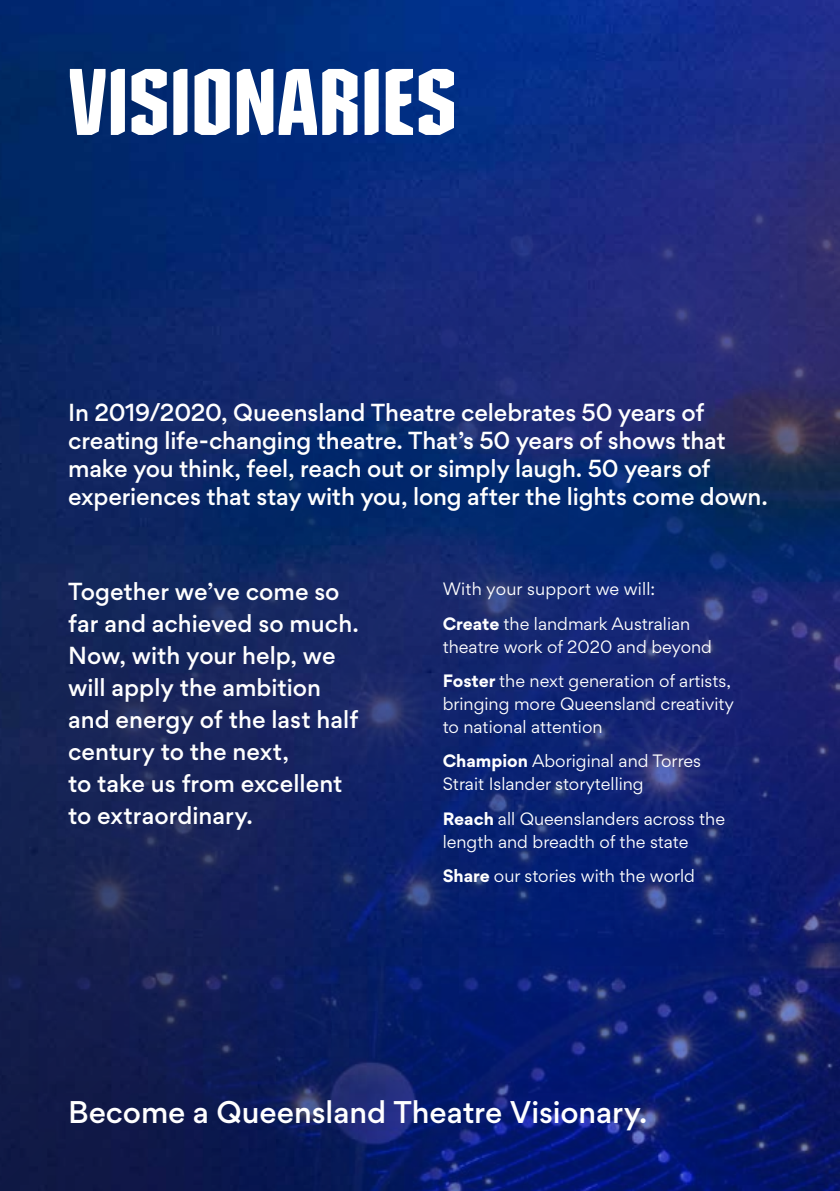
<style>
.page{position:relative;width:840px;height:1191px;background:#fff}
.page>*{position:absolute;margin:0;border:0;box-sizing:border-box;transform-origin:0 0}
.t1{font:88px "QT Theatrical Display";color:#fff}
.t2{font:500 28px "Gordita";letter-spacing:-.005em;color:#fff}
.t3{font:500 22px/32px "Gordita";letter-spacing:-.005em;color:#fff}
.t4{font:16px/23px "Gordita";color:#fff}
.s1{font-weight:700}
</style>
<div class="page">
<img style="left:0;top:0;width:839px;height:1191px">
<h1 class="t1" style="left:68px;top:68px;width:390px">VISIONARIES</h1>
<p class="t3" style="left:68px;top:398px;width:700px;line-height:28px">In 2019/2020, Queensland Theatre celebrates 50 years of creating life-changing theatre. That’s 50 years of shows that make you think, feel, reach out or simply laugh. 50 years of experiences that stay with you, long after the lights come down.</p>
<p class="t3" style="left:68px;top:576px;width:292px">Together we’ve come so far and achieved so much.<br>Now, with your help, we will apply the ambition and energy of the last half century to the next,<br>to take us from excellent to extraordinary.</p>
<p class="t4" style="left:442px;top:572px;width:249px;line-height:34.4px">With your support we will:<br><span class="s1">Create</span> the landmark Australian</p>
<p class="t4" style="left:442px;top:629px;width:289px;line-height:34.4px">theatre work of 2020 and beyond<br><span class="s1">Foster</span> the next generation of artists,</p>
<p class="t4" style="left:442px;top:692px;width:293px">bringing more Queensland creativity to national attention</p>
<p class="t4" style="left:442px;top:749px;width:260px"><span class="s1">Champion</span> Aboriginal and Torres<br>Strait Islander storytelling</p>
<p class="t4" style="left:442px;top:807px;width:284px"><span class="s1">Reach</span> all Queenslanders across the length and breadth of the state</p>
<p class="t4" style="left:442px;top:864px;width:254px"><span class="s1">Share</span> our stories with the world</p>
<p class="t2" style="left:68px;top:1091px;width:580px">Become a Queensland Theatre Visionary.</p>
</div>
